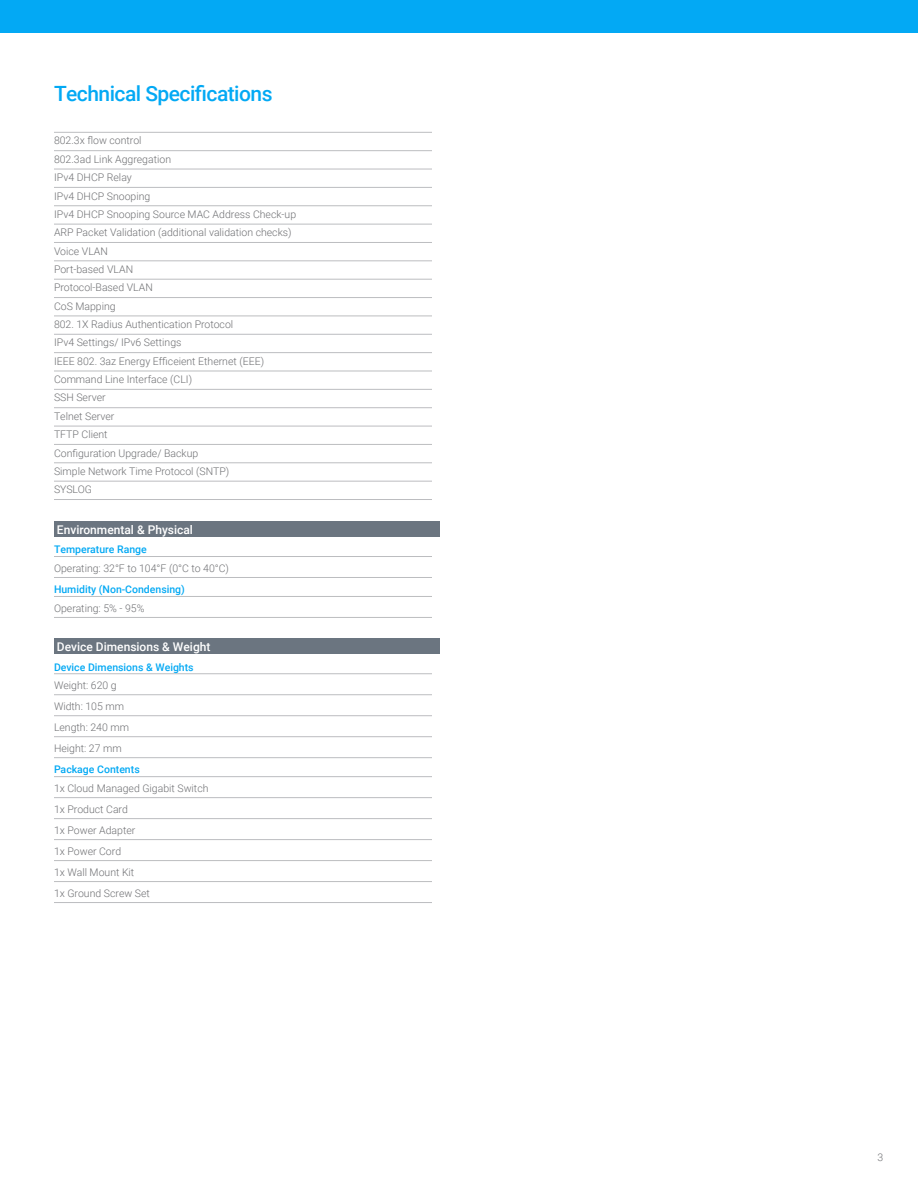
<style>
.page{position:relative;width:918px;height:1188px;background:#fff}
.page>*{position:absolute;margin:0;border:0;box-sizing:border-box;transform-origin:0 0}
.t1{font:500 21px "Roboto";letter-spacing:-.025em;color:#03a9f4}
.t2{font:500 12px "Roboto";color:#fff}
.t3{font:300 10.5px "Roboto";color:#6f7073}
.t4{font:500 10.5px "Roboto";color:#03a9f4}
</style>
<div class="page">
<div style="left:0;top:0;width:918px;height:32px;background:#03a9f4"></div>
<hr style="left:54px;top:556px;width:378px;height:1px;background:#bcbdc0">
<hr style="left:54px;top:577px;width:378px;height:1px;background:#bcbdc0">
<hr style="left:54px;top:596px;width:378px;height:1px;background:#bcbdc0">
<hr style="left:54px;top:617px;width:378px;height:1px;background:#bcbdc0">
<hr style="left:54px;top:673px;width:378px;height:1px;background:#bcbdc0">
<hr style="left:54px;top:694px;width:378px;height:1px;background:#bcbdc0">
<hr style="left:54px;top:715px;width:378px;height:1px;background:#bcbdc0">
<hr style="left:54px;top:736px;width:378px;height:1px;background:#bcbdc0">
<hr style="left:54px;top:757px;width:378px;height:1px;background:#bcbdc0">
<hr style="left:54px;top:776px;width:378px;height:1px;background:#bcbdc0">
<hr style="left:54px;top:797px;width:378px;height:1px;background:#bcbdc0">
<hr style="left:54px;top:818px;width:378px;height:1px;background:#bcbdc0">
<hr style="left:54px;top:839px;width:378px;height:1px;background:#bcbdc0">
<hr style="left:54px;top:860px;width:378px;height:1px;background:#bcbdc0">
<hr style="left:54px;top:881px;width:378px;height:1px;background:#bcbdc0">
<hr style="left:54px;top:902px;width:378px;height:1px;background:#bcbdc0">
<div style="left:54px;top:521px;width:386px;height:16px;background:#6b7580"></div>
<div style="left:54px;top:639px;width:386px;height:15px;background:#6b7580"></div>
<hr style="left:54px;top:132px;width:378px;height:1px;background:#bcbdc0">
<hr style="left:54px;top:150px;width:378px;height:1px;background:#bcbdc0">
<hr style="left:54px;top:169px;width:378px;height:1px;background:#bcbdc0">
<hr style="left:54px;top:187px;width:378px;height:1px;background:#bcbdc0">
<hr style="left:54px;top:205px;width:378px;height:1px;background:#bcbdc0">
<hr style="left:54px;top:224px;width:378px;height:1px;background:#bcbdc0">
<hr style="left:54px;top:242px;width:378px;height:1px;background:#bcbdc0">
<hr style="left:54px;top:260px;width:378px;height:1px;background:#bcbdc0">
<hr style="left:54px;top:279px;width:378px;height:1px;background:#bcbdc0">
<hr style="left:54px;top:297px;width:378px;height:1px;background:#bcbdc0">
<hr style="left:54px;top:316px;width:378px;height:1px;background:#bcbdc0">
<hr style="left:54px;top:334px;width:378px;height:1px;background:#bcbdc0">
<hr style="left:54px;top:352px;width:378px;height:1px;background:#bcbdc0">
<hr style="left:54px;top:371px;width:378px;height:1px;background:#bcbdc0">
<hr style="left:54px;top:389px;width:378px;height:1px;background:#bcbdc0">
<hr style="left:54px;top:407px;width:378px;height:1px;background:#bcbdc0">
<hr style="left:54px;top:426px;width:378px;height:1px;background:#bcbdc0">
<hr style="left:54px;top:444px;width:378px;height:1px;background:#bcbdc0">
<hr style="left:54px;top:462px;width:378px;height:1px;background:#bcbdc0">
<hr style="left:54px;top:481px;width:378px;height:1px;background:#bcbdc0">
<hr style="left:54px;top:499px;width:378px;height:1px;background:#bcbdc0">
<p class="t1" style="left:54px;top:79px;width:220px">Technical Specifications</p>
<p class="t3" style="left:54px;top:133px;width:89px">802.3x flow control</p>
<p class="t3" style="left:54px;top:152px;width:119px">802.3ad Link Aggregation</p>
<p class="t3" style="left:54px;top:170px;width:79px">IPv4 DHCP Relay</p>
<p class="t3" style="left:54px;top:188px;width:98px">IPv4 DHCP Snooping</p>
<p class="t3" style="left:54px;top:207px;width:244px">IPv4 DHCP Snooping Source MAC Address Check-up</p>
<p class="t3" style="left:54px;top:225px;width:239px">ARP Packet Validation (additional validation checks)</p>
<p class="t3" style="left:54px;top:244px;width:55px">Voice VLAN</p>
<p class="t3" style="left:54px;top:262px;width:81px">Port-based VLAN</p>
<p class="t3" style="left:54px;top:280px;width:100px">Protocol-Based VLAN</p>
<p class="t3" style="left:54px;top:299px;width:63px">CoS Mapping</p>
<p class="t3" style="left:54px;top:317px;width:181px">802. 1X Radius Authentication Protocol</p>
<p class="t3" style="left:54px;top:335px;width:129px">IPv4 Settings/ IPv6 Settings</p>
<p class="t3" style="left:54px;top:354px;width:212px">IEEE 802. 3az Energy Efficeient Ethernet (EEE)</p>
<p class="t3" style="left:54px;top:372px;width:140px">Command Line Interface (CLI)</p>
<p class="t3" style="left:54px;top:390px;width:53px">SSH Server</p>
<p class="t3" style="left:54px;top:409px;width:62px">Telnet Server</p>
<p class="t3" style="left:54px;top:427px;width:55px">TFTP Client</p>
<p class="t3" style="left:54px;top:445px;width:146px">Configuration Upgrade/ Backup</p>
<p class="t3" style="left:54px;top:464px;width:177px">Simple Network Time Protocol (SNTP)</p>
<p class="t3" style="left:54px;top:482px;width:40px">SYSLOG</p>
<p class="t2" style="left:57px;top:521px;width:137px">Environmental &amp; Physical</p>
<p class="t4" style="left:54px;top:542px;width:94px">Temperature Range</p>
<p class="t3" style="left:54px;top:561px;width:176px">Operating: 32°F to 104°F (0°C to 40°C)</p>
<p class="t4" style="left:54px;top:582px;width:132px">Humidity (Non-Condensing)</p>
<p class="t3" style="left:54px;top:601px;width:92px">Operating: 5% - 95%</p>
<p class="t2" style="left:57px;top:638px;width:155px">Device Dimensions &amp; Weight</p>
<p class="t4" style="left:54px;top:659px;width:141px">Device Dimensions &amp; Weights</p>
<p class="t3" style="left:54px;top:678px;width:64px">Weight: 620 g</p>
<p class="t3" style="left:54px;top:699px;width:72px">Width: 105 mm</p>
<p class="t3" style="left:54px;top:720px;width:77px">Length: 240 mm</p>
<p class="t3" style="left:54px;top:741px;width:69px">Height: 27 mm</p>
<p class="t4" style="left:54px;top:762px;width:87px">Package Contents</p>
<p class="t3" style="left:54px;top:781px;width:156px">1x Cloud Managed Gigabit Switch</p>
<p class="t3" style="left:54px;top:802px;width:75px">1x Product Card</p>
<p class="t3" style="left:54px;top:823px;width:83px">1x Power Adapter</p>
<p class="t3" style="left:54px;top:844px;width:69px">1x Power Cord</p>
<p class="t3" style="left:54px;top:865px;width:82px">1x Wall Mount Kit</p>
<p class="t3" style="left:54px;top:886px;width:97px">1x Ground Screw Set</p>
<p class="t3" style="left:878px;top:1150px;width:7px">3</p>
</div>
